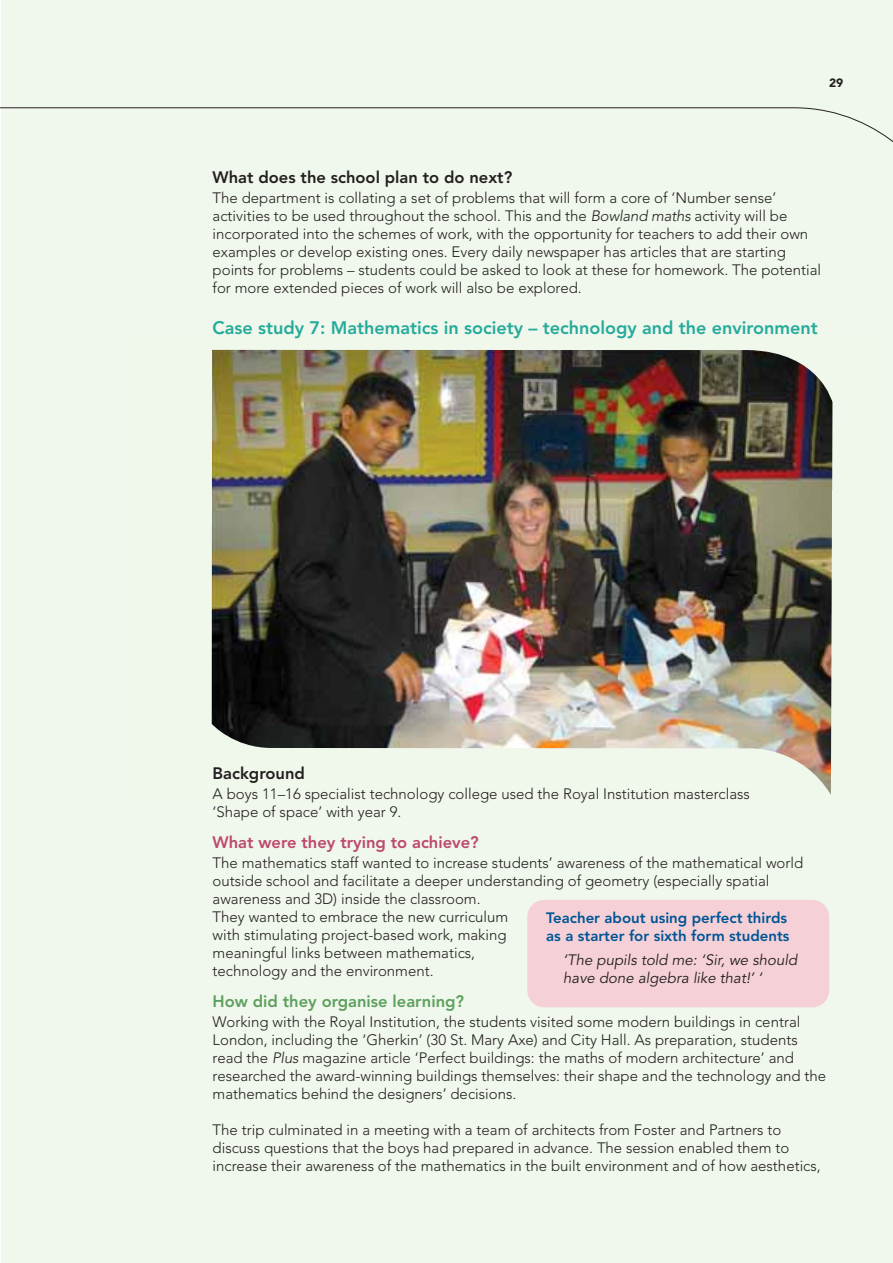
<style>
.page{position:relative;width:893px;height:1263px;background:#fff}
.page>*{position:absolute;margin:0;border:0;box-sizing:border-box;transform-origin:0 0}
.t1{font:800 18px "Avenir LT Std";color:#25ab9a}
.t2{font:800 16.5px "Avenir LT Std";color:#231f20}
.t3{font:800 16.5px "Avenir LT Std";color:#bd486c}
.t4{font:800 16.5px "Avenir LT Std";color:#5da05e}
.t5{font:300 15px/18px "Avenir LT Std";color:#231f20}
.t6{font:800 15px/18px "Avenir LT Std";color:#005595}
.t7{font:italic 15px/18px "Avenir LT Std";color:#231f20}
.t8{font:900 12px "Avenir LT Std";color:#231f20}
.s1{font-style:italic}
</style>
<div class="page">
<div style="left:1px;top:0;width:892px;height:1262px;background:#f0f7ec"></div>
<svg style="left:1px;top:107px;width:892px;height:35px"></svg>
<img style="left:212px;top:349px;width:621px;height:142px">
<img style="left:211px;top:491px;width:621px;height:304px">
<div style="left:527px;top:900px;width:302px;height:107px;background:#f5d1d7;border-radius:17px"></div>
<p class="t8" style="left:829px;top:76px;width:16px">29</p>
<p class="t2" style="left:213px;top:170px;width:301px">What does the school plan to do next?</p>
<p class="t5" style="left:213px;top:190px;width:610px">The department is collating a set of problems that will form a core of ‘Number sense’ activities to be used throughout the school. This and the <span class="s1">Bowland maths</span> activity will be incorporated into the schemes of work, with the opportunity for teachers to add their own examples or develop existing ones. Every daily newspaper has articles that are starting points for problems – students could be asked to look at these for homework. The potential for more extended pieces of work will also be explored.</p>
<p class="t1" style="left:213px;top:320px;width:607px">Case study 7: Mathematics in society – technology and the environment</p>
<p class="t2" style="left:213px;top:767px;width:94px">Background</p>
<p class="t5" style="left:213px;top:786px;width:539px">A boys 11–16 specialist technology college used the Royal Institution masterclass ‘Shape of space’ with year 9.</p>
<p class="t3" style="left:213px;top:835px;width:268px">What were they trying to achieve?</p>
<p class="t5" style="left:213px;top:855px;width:592px">The mathematics staff wanted to increase students’ awareness of the mathematical world outside school and facilitate a deeper understanding of geometry (especially spatial awareness and 3D) inside the classroom.<br>They wanted to embrace the new curriculum<br>with stimulating project-based work, making<br>meaningful links between mathematics,<br>technology and the environment.</p>
<p class="t4" style="left:213px;top:994px;width:253px">How did they organise learning?</p>
<p class="t5" style="left:213px;top:1014px;width:615px">Working with the Royal Institution, the students visited some modern buildings in central London, including the ‘Gherkin’ (30 St. Mary Axe) and City Hall. As preparation, students read the <span class="s1">Plus</span> magazine article ‘Perfect buildings: the maths of modern architecture’ and researched the award-winning buildings themselves: their shape and the technology and the mathematics behind the designers’ decisions.</p>
<p class="t5" style="left:213px;top:1122px;width:610px">The trip culminated in a meeting with a team of architects from Foster and Partners to discuss questions that the boys had prepared in advance. The session enabled them to increase their awareness of the mathematics in the built environment and of how aesthetics,</p>
<p class="t6" style="left:546px;top:909px;width:245px">Teacher about using perfect thirds as a starter for sixth form students</p>
<p class="t7" style="left:563px;top:952px;width:235px">‘The pupils told me: ‘Sir, we should have done algebra like that!’ ‘</p>
</div>
